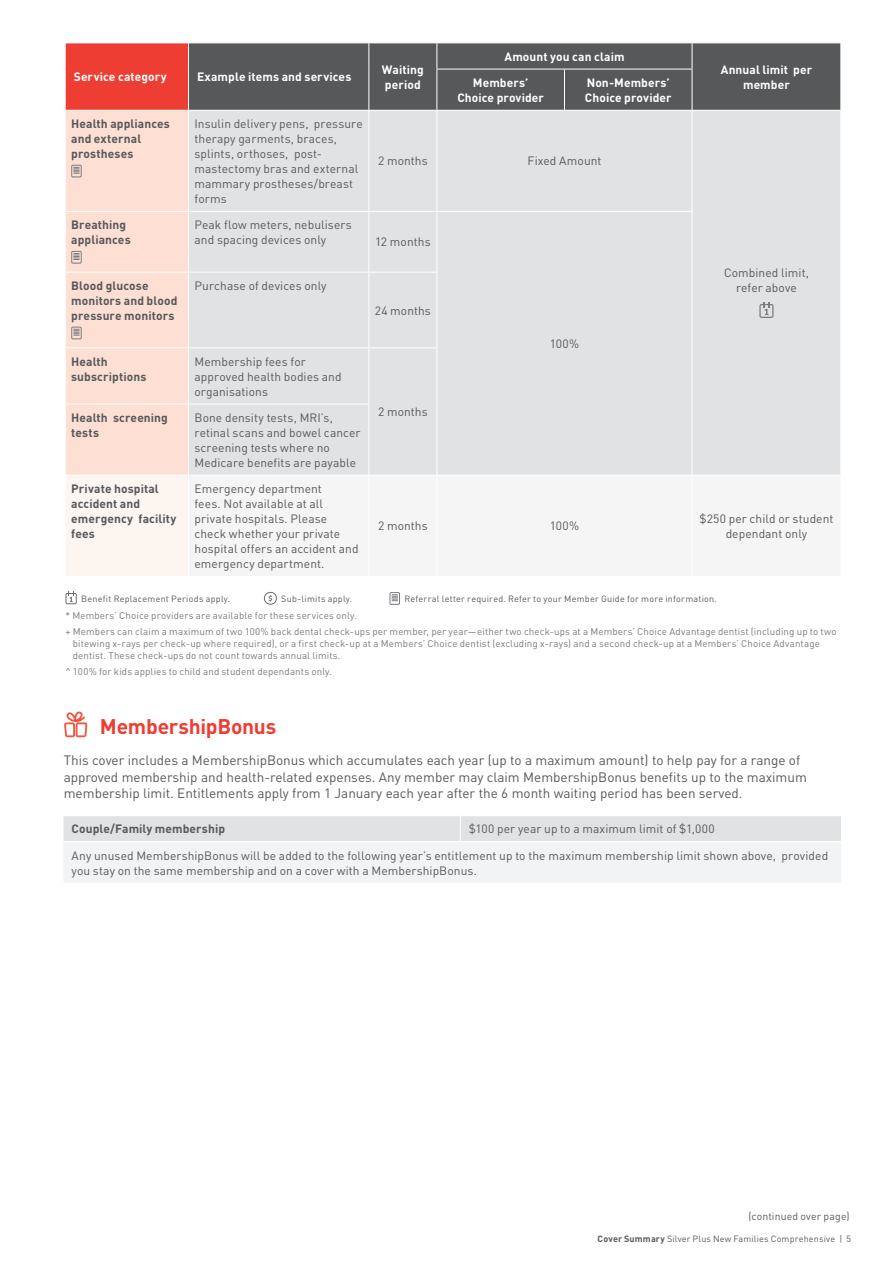
<style>
.page{position:relative;width:893px;height:1263px;background:#fff}
.page>*{position:absolute;margin:0;border:0;box-sizing:border-box;transform-origin:0 0}
.Sub_Header{font:700 21px "DINOT";letter-spacing:-.01em;color:#ee3e34}
.Copy{font:13.5px/16.5px "DINOT";color:#57585a}
.Table_Copy{font:12px/15px "DINOT";letter-spacing:.005em;color:#57585a}
.Table_Copy-2{font:700 12px/15px "DINOT";letter-spacing:.01em;color:#57585a}
.Table_Copy-3{font:700 12px/15px "DINOT";letter-spacing:.005em;color:#fff}
.Table_Copy-4{font:10.5px "DINOT";letter-spacing:.01em;color:#57585a}
.Disclaimer{font:9.75px/12px "DINOT";letter-spacing:.015em;color:#787a7d}
.Disclaimer-2{font:9px "DINOT";letter-spacing:.025em;color:#57585a}
.s1{font-weight:700}
</style>
<div class="page">
<div style="left:65px;top:43px;width:124px;height:67px;background:#ee3e34"></div>
<div style="left:66px;top:111px;width:122px;height:364px;background:#fde0d3"></div>
<div style="left:189px;top:111px;width:651px;height:364px;background:#e1e2e4"></div>
<div style="left:65px;top:475px;width:124px;height:101px;background:#fdf5f0"></div>
<hr style="left:65px;top:272px;width:124px;height:1px;background:#fff">
<hr style="left:65px;top:347px;width:124px;height:1px;background:#fff">
<hr style="left:65px;top:404px;width:124px;height:1px;background:#fff">
<svg style="left:65px;top:44px;width:1px;height:25px"></svg>
<hr style="left:65px;top:69px;width:1px;height:41px;background:#fff">
<hr style="left:65px;top:43px;width:124px;height:1px;background:#fff">
<div style="left:188px;top:43px;width:653px;height:67px;background:#57585a"></div>
<hr style="left:840px;top:69px;width:1px;height:41px;background:#fff">
<hr style="left:65px;top:211px;width:124px;height:1px;background:#fff">
<hr style="left:65px;top:476px;width:1px;height:100px;background:#fff">
<hr style="left:65px;top:475px;width:124px;height:1px;background:#fff">
<hr style="left:188px;top:476px;width:1px;height:100px;background:#fff">
<hr style="left:189px;top:211px;width:180px;height:1px;background:#fff">
<hr style="left:369px;top:211px;width:68px;height:1px;background:#fff">
<hr style="left:437px;top:211px;width:127px;height:1px;background:#fff">
<hr style="left:564px;top:211px;width:128px;height:1px;background:#fff">
<hr style="left:368px;top:212px;width:1px;height:60px;background:#fff">
<hr style="left:437px;top:212px;width:1px;height:60px;background:#fff">
<hr style="left:692px;top:212px;width:1px;height:60px;background:#fff">
<hr style="left:692px;top:272px;width:1px;height:76px;background:#fff">
<hr style="left:692px;top:348px;width:1px;height:56px;background:#fff">
<hr style="left:692px;top:404px;width:1px;height:71px;background:#fff">
<hr style="left:368px;top:273px;width:1px;height:74px;background:#fff">
<hr style="left:437px;top:273px;width:1px;height:74px;background:#fff">
<hr style="left:368px;top:348px;width:1px;height:56px;background:#fff">
<hr style="left:437px;top:348px;width:1px;height:56px;background:#fff">
<hr style="left:437px;top:404px;width:1px;height:71px;background:#fff">
<hr style="left:368px;top:404px;width:1px;height:71px;background:#fff">
<hr style="left:189px;top:272px;width:180px;height:1px;background:#fff">
<hr style="left:369px;top:272px;width:68px;height:1px;background:#fff">
<hr style="left:189px;top:347px;width:180px;height:1px;background:#fff">
<hr style="left:369px;top:347px;width:68px;height:1px;background:#fff">
<hr style="left:189px;top:404px;width:180px;height:1px;background:#fff">
<hr style="left:692px;top:111px;width:1px;height:100px;background:#fff">
<hr style="left:437px;top:111px;width:1px;height:100px;background:#fff">
<hr style="left:368px;top:111px;width:1px;height:100px;background:#fff">
<svg style="left:71px;top:165px;width:11px;height:12px"></svg>
<svg style="left:759px;top:302px;width:14px;height:16px"></svg>
<svg style="left:71px;top:251px;width:11px;height:13px"></svg>
<svg style="left:71px;top:327px;width:11px;height:12px"></svg>
<svg style="left:65px;top:591px;width:12px;height:13px"></svg>
<svg style="left:264px;top:592px;width:13px;height:13px"></svg>
<svg style="left:389px;top:592px;width:11px;height:13px"></svg>
<svg style="left:64px;top:711px;width:23px;height:26px"></svg>
<div style="left:63px;top:842px;width:779px;height:41px;background:#f2f3f4"></div>
<div style="left:63px;top:816px;width:778px;height:25px;background:#e1e2e4"></div>
<hr style="left:63px;top:842px;width:1px;height:41px;background:#fff">
<hr style="left:841px;top:842px;width:1px;height:41px;background:#fff">
<p class="Table_Copy-3" style="left:74px;top:69px;width:95px">Service category</p>
<p class="Table_Copy-3" style="left:197px;top:69px;width:156px">Example items and services</p>
<p class="Table_Copy-3" style="left:382px;top:61px;width:43px">Waiting period</p>
<p class="Table_Copy-3" style="left:504px;top:48px;width:122px">Amount you can claim</p>
<p class="Table_Copy-3" style="left:721px;top:61px;width:93px">Annual limit per</p>
<p class="Table_Copy-3" style="left:473px;top:75px;width:57px">Members’</p>
<p class="Table_Copy-3" style="left:743px;top:76px;width:48px">member</p>
<p class="Table_Copy-3" style="left:457px;top:90px;width:88px">Choice provider</p>
<p class="Table_Copy-3" style="left:585px;top:75px;width:88px">Non-Members’<br>Choice provider</p>
<p class="Table_Copy-2" style="left:71px;top:116px;width:100px">Health appliances and external prostheses</p>
<p class="Table_Copy" style="left:195px;top:116px;width:170px">Insulin delivery pens, pressure therapy garments, braces, splints, orthoses, post&shy;mastectomy bras and external mammary prostheses/breast forms</p>
<p class="Table_Copy-2" style="left:71px;top:217px;width:61px">Breathing appliances</p>
<p class="Table_Copy" style="left:195px;top:217px;width:159px">Peak flow meters, nebulisers and spacing devices only</p>
<p class="Table_Copy-2" style="left:71px;top:278px;width:108px">Blood glucose monitors and blood pressure monitors</p>
<p class="Table_Copy" style="left:195px;top:278px;width:134px">Purchase of devices only</p>
<p class="Table_Copy-2" style="left:71px;top:353px;width:77px">Health subscriptions</p>
<p class="Table_Copy" style="left:195px;top:353px;width:149px">Membership fees for approved health bodies and organisations</p>
<p class="Table_Copy-2" style="left:71px;top:409px;width:98px">Health screening tests</p>
<p class="Table_Copy" style="left:195px;top:410px;width:168px">Bone density tests, MRI’s, retinal scans and bowel cancer screening tests where no<br>Medicare benefits are payable</p>
<p class="Table_Copy-2" style="left:71px;top:481px;width:107px">Private hospital accident and emergency facility fees</p>
<p class="Table_Copy" style="left:195px;top:481px;width:166px">Emergency department<br>fees. Not available at all private hospitals. Please check whether your private hospital offers an accident and emergency department.</p>
<p class="Table_Copy" style="left:378px;top:153px;width:51px">2 months</p>
<p class="Table_Copy" style="left:527px;top:153px;width:76px">Fixed Amount</p>
<p class="Table_Copy" style="left:375px;top:234px;width:57px">12 months</p>
<p class="Table_Copy" style="left:375px;top:303px;width:58px">24 months</p>
<p class="Table_Copy" style="left:378px;top:404px;width:51px">2 months</p>
<p class="Table_Copy" style="left:550px;top:336px;width:31px">100%</p>
<p class="Table_Copy" style="left:724px;top:265px;width:86px;text-align:center">Combined limit, refer above</p>
<p class="Table_Copy" style="left:378px;top:518px;width:51px">2 months</p>
<p class="Table_Copy" style="left:550px;top:518px;width:31px">100%</p>
<p class="Table_Copy" style="left:699px;top:511px;width:135px;text-align:center">$250 per child or student dependant only</p>
<p class="Disclaimer-2" style="left:81px;top:593px;width:151px">Benefit Replacement Periods apply.</p>
<p class="Disclaimer-2" style="left:281px;top:593px;width:73px">Sub-limits apply.</p>
<p class="Disclaimer-2" style="left:404px;top:593px;width:314px">Referral letter required. Refer to your Member Guide for more information.</p>
<p class="Disclaimer" style="left:65px;top:609px;width:293px">* Members’ Choice providers are available for these services only.</p>
<p class="Disclaimer" style="left:73px;top:625px;width:765px;text-indent:-7px">+ Members can claim a maximum of two 100% back dental check-ups per member, per year—either two check-ups at a Members’ Choice Advantage dentist (including up to two bitewing x-rays per check-up where required), or a first check-up at a Members’ Choice dentist (excluding x-rays) and a second check-up at a Members’ Choice Advantage dentist. These check-ups do not count towards annual limits.</p>
<p class="Disclaimer" style="left:65px;top:665px;width:268px">^ 100% for kids applies to child and student dependants only.</p>
<p class="Sub_Header" style="left:100px;top:712px;width:178px">MembershipBonus</p>
<p class="Copy" style="left:64px;top:752px;width:745px">This cover includes a MembershipBonus which accumulates each year (up to a maximum amount) to help pay for a range of approved membership and health-related expenses. Any member may claim MembershipBonus benefits up to the maximum membership limit. Entitlements apply from 1 January each year after the 6 month waiting period has been served.</p>
<p class="Table_Copy-2" style="left:72px;top:821px;width:155px">Couple/Family membership</p>
<p class="Table_Copy" style="left:469px;top:821px;width:247px">$100 per year up to a maximum limit of $1,000</p>
<p class="Table_Copy" style="left:72px;top:847px;width:758px">Any unused MembershipBonus will be added to the following year’s entitlement up to the maximum membership limit shown above, provided you stay on the same membership and on a cover with a MembershipBonus.</p>
<p class="Table_Copy-4" style="left:748px;top:1210px;width:103px">(continued over page)</p>
<p class="Disclaimer-2" style="left:598px;top:1233px;width:255px"><span class="s1">Cover Summary</span> Silver Plus New Families Comprehensive | 5</p>
</div>
